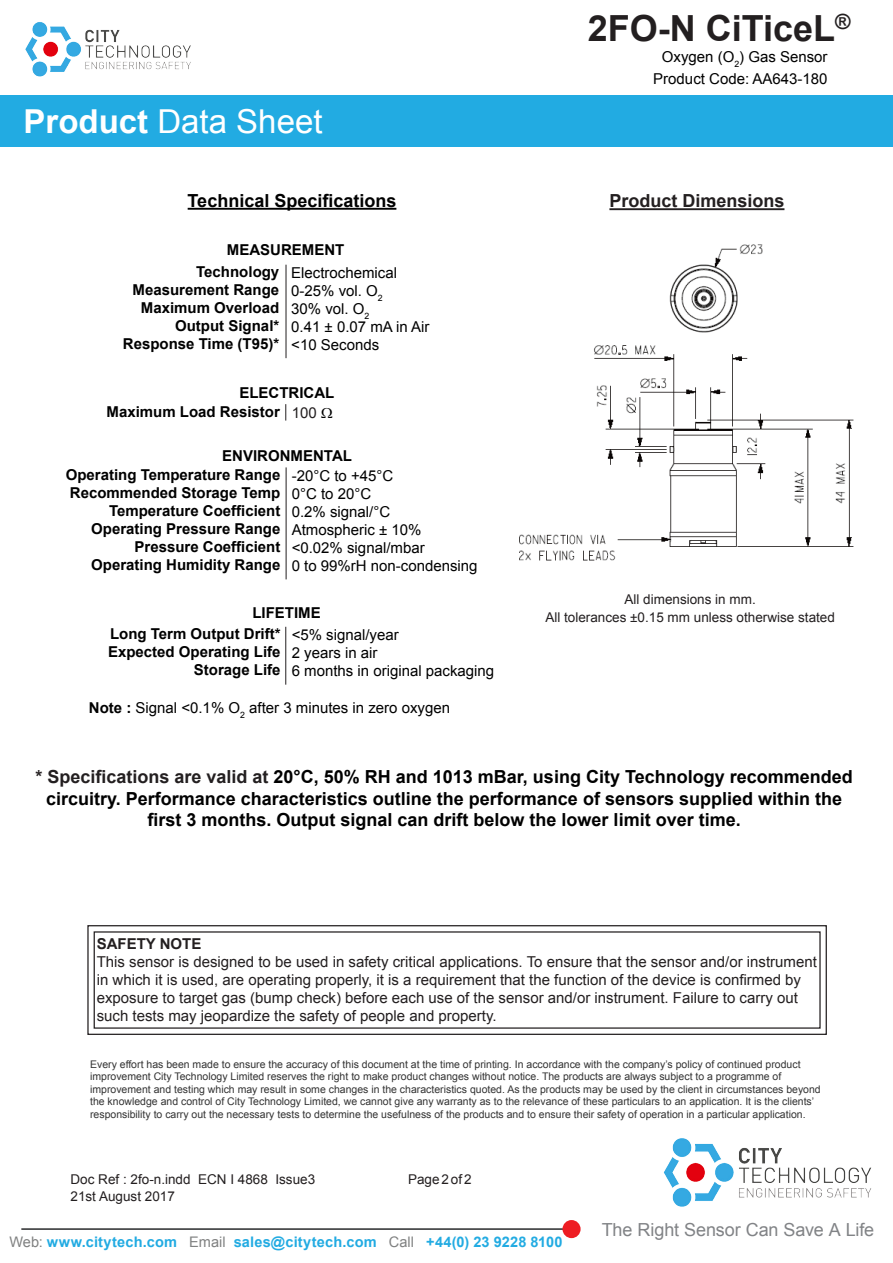
<style>
.page{position:relative;width:893px;height:1263px;background:#fff}
.page>*{position:absolute;margin:0;border:0;box-sizing:border-box;transform-origin:0 0}
.t1{font:700 36px "Arial";color:#231f20}
.t2{font:33px "Arial";color:#fff}
.t3{font:700 18px/21.6px "Arial";color:#000;text-align:center}
.t4{font:18px "Arial";letter-spacing:-.005em;color:#818386}
.Characteristics_Titl{font:700 18px "Arial";color:#231f20}
.t5{font:15px/18px "Arial";color:#231f20}
.t6{font:700 15px "Arial";color:#000}
.t7{font:15px/21.6px "Arial";color:#000;text-align:center}
.t8{font:700 15px "Arial";color:#231f20}
.t9{font:700 14.55px "Arial";letter-spacing:.015em;color:#22abe2}
.Head_2{font:13.5px "Arial";color:#231f20}
.t10{font:10.5px/12.6px "Arial";color:#333}
.s1{font-weight:700}
.s2{color:#231f20}
.s3{font-weight:400;color:#808181}
</style>
<div class="page">
<hr style="left:21px;top:1228px;width:554px;height:2px;background:#4b4c4d">
<div style="left:562px;top:1220px;width:19px;height:18px;background:#ee1d23;border-radius:50%"></div>
<img style="left:663px;top:1138px;width:209px;height:69px">
<img style="left:25px;top:22px;width:166px;height:55px">
<div style="left:0;top:95px;width:893px;height:51px;background:#22abe2"></div>
<hr style="left:609px;top:208px;width:175px;height:2px;background:#231f20">
<hr style="left:188px;top:208px;width:208px;height:2px;background:#000">
<hr style="left:286px;top:265px;width:1px;height:93px;background:#231f20">
<svg style="left:285px;top:404px;width:1px;height:17px"></svg>
<hr style="left:286px;top:467px;width:1px;height:112px;background:#231f20">
<hr style="left:285px;top:627px;width:1px;height:58px;background:#231f20">
<svg style="left:87px;top:925px;width:740px;height:110px"></svg>
<img style="left:519px;top:244px;width:335px;height:317px">
<h2 class="t2" style="left:24px;top:100px;width:300px"><span class="s1">Product</span> Data Sheet</h2>
<h1 class="t1" style="left:588px;top:4px;width:264px">2FO-N CiTiceL<sup>®</sup></h1>
<h3 class="t7" style="left:653px;top:46px;width:176px">Oxygen (O<sub>2</sub>) Gas Sensor<br>Product Code: AA643-180</h3>
<p class="t3" style="left:188px;top:190px;width:210px">Technical Specifications</p>
<p class="Characteristics_Titl" style="left:609px;top:189px;width:177px">Product Dimensions</p>
<p class="t6" style="left:227px;top:240px;width:119px">MEASUREMENT</p>
<p class="t6" style="left:196px;top:261px;width:85px">Technology</p>
<p class="t6" style="left:133px;top:279px;width:148px">Measurement Range</p>
<p class="t6" style="left:141px;top:297px;width:140px">Maximum Overload</p>
<p class="t6" style="left:175px;top:315px;width:106px">Output Signal*</p>
<p class="t6" style="left:123px;top:333px;width:158px">Response Time (T95)*</p>
<p class="t7" style="left:291px;top:262px;width:107px">Electrochemical</p>
<p class="t7" style="left:291px;top:280px;width:93px">0-25% vol. O<sub>2</sub></p>
<p class="t7" style="left:291px;top:298px;width:80px">30% vol. O<sub>2</sub></p>
<p class="t7" style="left:291px;top:316px;width:140px">0.41 ± 0.07 mA in Air</p>
<p class="t7" style="left:291px;top:334px;width:89px">&lt;10 Seconds</p>
<p class="t6" style="left:239px;top:382px;width:96px">ELECTRICAL</p>
<p class="t6" style="left:107px;top:402px;width:175px">Maximum Load Resistor</p>
<p class="t5" style="left:292px;top:404px;width:27px">100</p>
<p class="t6" style="left:222px;top:445px;width:131px">ENVIRONMENTAL</p>
<p class="t6" style="left:66px;top:465px;width:216px">Operating Temperature Range</p>
<p class="t6" style="left:70px;top:483px;width:212px">Recommended Storage Temp</p>
<p class="t6" style="left:109px;top:501px;width:173px">Temperature Coefficient</p>
<p class="t6" style="left:91px;top:519px;width:191px">Operating Pressure Range</p>
<p class="t6" style="left:135px;top:537px;width:147px">Pressure Coefficient</p>
<p class="t6" style="left:91px;top:555px;width:191px">Operating Humidity Range</p>
<p class="t7" style="left:292px;top:465px;width:103px">-20°C to +45°C</p>
<p class="t7" style="left:292px;top:483px;width:81px">0°C to 20°C</p>
<p class="t7" style="left:292px;top:501px;width:100px">0.2% signal/°C</p>
<p class="t7" style="left:292px;top:519px;width:131px">Atmospheric ± 10%</p>
<p class="t7" style="left:292px;top:537px;width:134px">&lt;0.02% signal/mbar</p>
<p class="t7" style="left:292px;top:555px;width:187px">0 to 99%rH non-condensing</p>
<p class="t6" style="left:252px;top:603px;width:70px">LIFETIME</p>
<p class="t6" style="left:110px;top:624px;width:172px">Long Term Output Drift*</p>
<p class="t6" style="left:108px;top:642px;width:174px">Expected Operating Life</p>
<p class="t6" style="left:194px;top:660px;width:88px">Storage Life</p>
<p class="t7" style="left:292px;top:624px;width:109px">&lt;5% signal/year</p>
<p class="t7" style="left:292px;top:642px;width:87px">2 years in air</p>
<p class="t7" style="left:292px;top:660px;width:204px">6 months in original packaging</p>
<p class="t7" style="left:89px;top:697px;width:363px"><span class="s1">Note :</span> Signal &lt;0.1% O<sub>2</sub> after 3 minutes in zero oxygen</p>
<p class="Head_2" style="left:624px;top:590px;width:133px">All dimensions in mm.</p>
<p class="Head_2" style="left:545px;top:608px;width:291px">All tolerances ±0.15 mm unless otherwise stated</p>
<p class="t3" style="left:36px;top:766px;width:819px"><span class="s2">* Specifications are valid at</span> 20°C, 50% RH and 1013 mBar, using City Technology recommended circuitry. Performance characteristics outline the performance of sensors supplied within the first 3 months. Output signal can drift below the lower limit over time.</p>
<p class="t8" style="left:97px;top:933px;width:106px">SAFETY NOTE</p>
<p class="t5" style="left:97px;top:952px;width:722px">This sensor is designed to be used in safety critical applications. To ensure that the sensor and/or instrument in which it is used, are operating properly, it is a requirement that the function of the device is confirmed by</p>
<p class="t5" style="left:97px;top:988px;width:703px">exposure to target gas (bump check) before each use of the sensor and/or instrument. Failure to carry out such tests may jeopardize the safety of people and property.</p>
<p class="t10" style="left:90px;top:1058px;width:732px">Every effort has been made to ensure the accuracy of this document at the time of printing. In accordance with the company’s policy of continued product improvement City Technology Limited reserves the right to make product changes without notice. The products are always subject to a programme of improvement and testing which may result in some changes in the characteristics quoted. As the products may be used by the client in circumstances beyond the knowledge and control of City Technology Limited, we cannot give any warranty as to the relevance of these particulars to an application. It is the clients’ responsibility to carry out the necessary tests to determine the usefulness of the products and to ensure their safety of operation in a particular application.</p>
<p class="Head_2" style="left:71px;top:1171px;width:246px">Doc Ref : 2fo-n.indd ECN I 4868 Issue3</p>
<p class="Head_2" style="left:408px;top:1171px;width:65px">Page 2 of 2</p>
<p class="Head_2" style="left:71px;top:1187px;width:106px">21st August 2017</p>
<h3 class="t9" style="left:9px;top:1232px;width:555px"><span class="s3">Web:</span> www.citytech.com <span class="s3">Email</span> sales@citytech.com <span class="s3">Call</span> +44(0) 23 9228 8100</h3>
<h3 class="t4" style="left:602px;top:1218px;width:274px">The Right Sensor Can Save A Life</h3>
</div>
